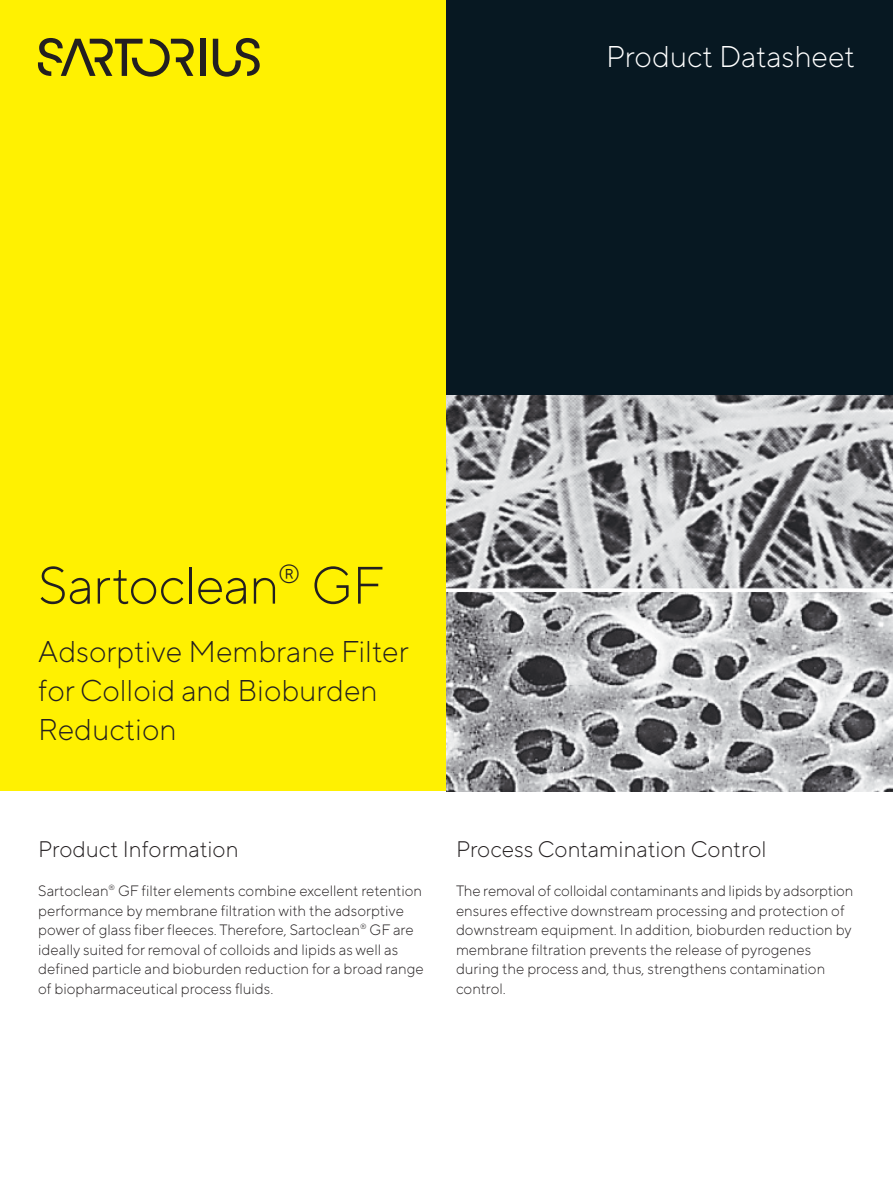
<style>
.page{position:relative;width:893px;height:1191px;background:#fff}
.page>*{position:absolute;margin:0;border:0;box-sizing:border-box;transform-origin:0 0}
.t1{font:300 52.5px "TT Norms Pro";letter-spacing:-.015em;color:#231f20}
.t2{font:300 30px/39px "TT Norms Pro";color:#231f20}
.t3{font:300 30px "TT Norms Pro";color:#fff}
.t4{font:300 22.5px "TT Norms Pro";color:#231f20}
.t5{font:300 15px/19.5px "TT Norms Pro";color:#231f20}
</style>
<div class="page">
<div style="left:0;top:0;width:446px;height:791px;background:#fff101"></div>
<div style="left:446px;top:0;width:447px;height:395px;background:#071822"></div>
<img style="left:446px;top:395px;width:447px;height:396px">
<div style="left:200px;top:39px;width:5px;height:37px;background:#231f20"></div>
<svg style="left:213px;top:38px;width:47px;height:39px"></svg>
<svg style="left:38px;top:38px;width:156px;height:39px"></svg>
<h2 class="t3" style="left:606px;top:35px;width:250px">Product Datasheet</h2>
<h1 class="t1" style="left:38px;top:547px;width:347px">Sartoclean<sup>®</sup> GF</h1>
<h2 class="t2" style="left:38px;top:630px;width:372px">Adsorptive Membrane Filter for Colloid and Bioburden<br>Reduction</h2>
<h3 class="t4" style="left:38px;top:833px;width:202px">Product Information</h3>
<p class="t5" style="left:38px;top:880px;width:387px">Sartoclean<sup>®</sup> GF filter elements combine excellent retention performance by membrane filtration with the adsorptive power of glass fiber fleeces. Therefore, Sartoclean<sup>®</sup> GF are ideally suited for removal of colloids and lipids as well as defined particle and bioburden reduction for a broad range of biopharmaceutical process fluids.</p>
<h3 class="t4" style="left:456px;top:833px;width:312px">Process Contamination Control</h3>
<p class="t5" style="left:456px;top:880px;width:399px">The removal of colloidal contaminants and lipids by adsorption ensures effective downstream processing and protection of downstream equipment. In addition, bioburden reduction by membrane filtration prevents the release of pyrogenes during the process and, thus, strengthens contamination control.</p>
</div>
